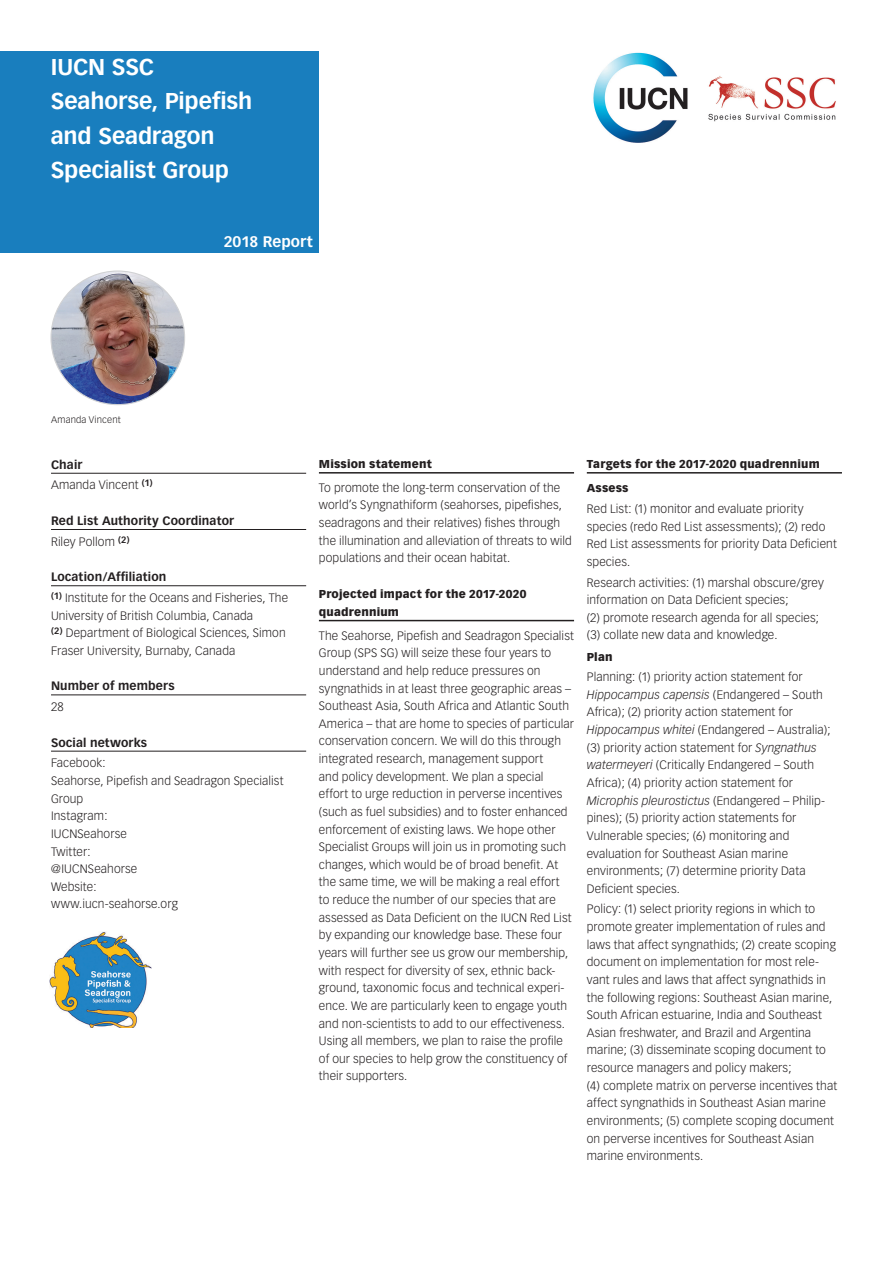
<style>
.page{position:relative;width:893px;height:1263px;background:#fff}
.page>*{position:absolute;margin:0;border:0;box-sizing:border-box;transform-origin:0 0}
.t1{font:700 22.5px/34.5px "Vectora LH";letter-spacing:-.005em;color:#fff}
.t2{font:700 15px "Vectora LH";color:#fff}
.t3{font:300 12px/17.7px "Vectora LH";letter-spacing:.01em;color:#231f20}
.t4{font:700 12px/20.7px "Vectora LH";letter-spacing:.01em;color:#231f20}
.t5{font:900 11.25px/18px "Vectora LH";letter-spacing:.015em;color:#231f20}
.t6{font:300 9.45px "Vectora LH";letter-spacing:.02em;color:#231f20}
.s1{font-weight:700}
.s2{font-weight:300}
.s3{font-style:italic}
</style>
<div class="page">
<hr style="left:319px;top:472px;width:255px;height:2px;background:#231f20">
<hr style="left:319px;top:620px;width:255px;height:1px;background:#231f20">
<hr style="left:587px;top:472px;width:255px;height:2px;background:#231f20">
<div style="left:0;top:51px;width:319px;height:202px;background:#197ebe"></div>
<img style="left:51px;top:271px;width:134px;height:134px;border-radius:67px">
<img style="left:593px;top:52px;width:243px;height:91px">
<hr style="left:51px;top:473px;width:255px;height:1px;background:#231f20">
<hr style="left:51px;top:529px;width:255px;height:1px;background:#231f20">
<hr style="left:51px;top:585px;width:255px;height:1px;background:#231f20">
<hr style="left:51px;top:695px;width:255px;height:1px;background:#231f20">
<hr style="left:51px;top:751px;width:255px;height:1px;background:#231f20">
<img style="left:50px;top:932px;width:102px;height:96px">
<h1 class="t1" style="left:51px;top:50px;width:203px">IUCN SSC<br>Seahorse, Pipefish and Seadragon<br>Specialist Group</h1>
<p class="t2" style="left:224px;top:232px;width:91px">2018 Report</p>
<p class="t6" style="left:51px;top:414px;width:71px">Amanda Vincent</p>
<p class="t3" style="left:51px;top:454px;width:103px;line-height:20.7px"><span class="s1">Chair<br></span>Amanda Vincent <sup>(1)</sup></p>
<p class="t4" style="left:51px;top:510px;width:184px">Red List Authority Coordinator<br><span class="s2">Riley Pollom</span> <sup>(2)</sup></p>
<p class="t3" style="left:51px;top:567px;width:239px;line-height:20.7px"><span class="s1">Location/Affiliation<br></span><sup>(1)</sup> Institute for the Oceans and Fisheries, The</p>
<p class="t3" style="left:51px;top:607px;width:236px">University of British Columbia, Canada<br><sup>(2)</sup> Department of Biological Sciences, Simon<br>Fraser University, Burnaby, Canada</p>
<p class="t4" style="left:51px;top:676px;width:125px">Number of members</p>
<p class="t3" style="left:51px;top:698px;width:14px">28</p>
<p class="t4" style="left:51px;top:732px;width:98px">Social networks</p>
<p class="t3" style="left:51px;top:754px;width:234px">Facebook:<br>Seahorse, Pipefish and Seadragon Specialist<br>Group<br>Instagram:<br>IUCNSeahorse<br>Twitter:<br>@IUCNSeahorse<br>Website:<br>www.iucn-seahorse.org</p>
<p class="t5" style="left:319px;top:455px;width:114px">Mission statement</p>
<p class="t3" style="left:319px;top:479px;width:254px">To promote the long-term conservation of the world’s Syngnathiform (seahorses, pipefishes, seadragons and their relatives) fishes through the illumination and alleviation of threats to wild populations and their ocean habitat.</p>
<p class="t5" style="left:319px;top:585px;width:209px">Projected impact for the 2017-2020 quadrennium</p>
<p class="t3" style="left:319px;top:627px;width:257px">The Seahorse, Pipefish and Seadragon Specialist Group (SPS SG) will seize these four years to understand and help reduce pressures on syngnathids in at least three geographic areas – Southeast Asia, South Africa and Atlantic South America – that are home to species of particular conservation concern. We will do this through integrated research, management support<br>and policy development. We plan a special effort to urge reduction in perverse incentives (such as fuel subsidies) and to foster enhanced enforcement of existing laws. We hope other Specialist Groups will join us in promoting such changes, which would be of broad benefit. At the same time, we will be making a real effort<br>to reduce the number of our species that are assessed as Data Deficient on the IUCN Red List by expanding our knowledge base. These four years will further see us grow our membership, with respect for diversity of sex, ethnic back&shy;ground, taxonomic focus and technical experi&shy;ence. We are particularly keen to engage youth and non-scientists to add to our effectiveness.<br>Using all members, we plan to raise the profile of our species to help grow the constituency of their supporters.</p>
<p class="t5" style="left:587px;top:452px;width:234px;line-height:24.2px">Targets for the 2017-2020 quadrennium<br>Assess</p>
<p class="t3" style="left:587px;top:500px;width:251px">Red List: (1) monitor and evaluate priority species (redo Red List assessments); (2) redo Red List assessments for priority Data Deficient species.</p>
<p class="t3" style="left:587px;top:574px;width:239px">Research activities: (1) marshal obscure/grey information on Data Deficient species;<br>(2) promote research agenda for all species; (3) collate new data and knowledge.</p>
<p class="t5" style="left:587px;top:647px;width:27px">Plan</p>
<p class="t3" style="left:587px;top:668px;width:245px">Planning: (1) priority action statement for <span class="s3">Hippocampus capensis</span> (Endangered – South Africa); (2) priority action statement for <span class="s3">Hippocampus whitei</span> (Endangered – Australia); (3) priority action statement for <span class="s3">Syngnathus watermeyeri</span> (Critically Endangered – South Africa); (4) priority action statement for <span class="s3">Microphis pleurostictus</span> (Endangered – Philip&shy;pines); (5) priority action statements for Vulnerable species; (6) monitoring and evaluation for Southeast Asian marine environments; (7) determine priority Data Deficient species.</p>
<p class="t3" style="left:587px;top:900px;width:252px">Policy: (1) select priority regions in which to promote greater implementation of rules and laws that affect syngnathids; (2) create scoping document on implementation for most rele&shy;vant rules and laws that affect syngnathids in the following regions: Southeast Asian marine, South African estuarine, India and Southeast Asian freshwater, and Brazil and Argentina marine; (3) disseminate scoping document to resource managers and policy makers;<br>(4) complete matrix on perverse incentives that affect syngnathids in Southeast Asian marine environments; (5) complete scoping document on perverse incentives for Southeast Asian marine environments.</p>
</div>
